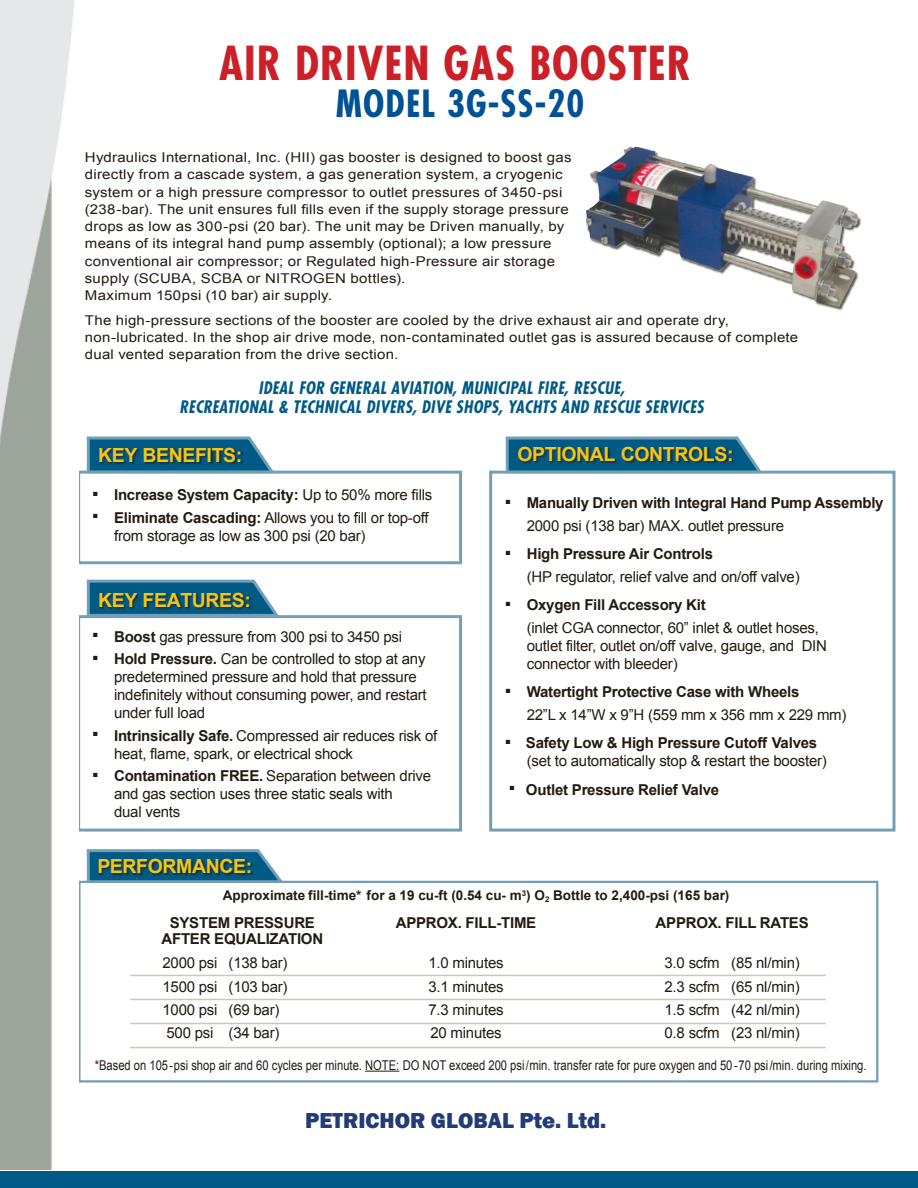
<style>
.page{position:relative;width:918px;height:1188px;background:#fff}
.page>*{position:absolute;margin:0;border:0;box-sizing:border-box;transform-origin:0 0}
.t1{font:700 condensed 45.6px "Futura";letter-spacing:.02em;color:#cb2027}
.t2{font:700 condensed 36.45px "Futura";letter-spacing:.03em;color:#005195}
.t3{font:800 22.2px "Franklin Gothic";color:#233b77}
.t4{font:700 19.5px "Arial";letter-spacing:-.02em;color:#f2c517}
.t5{font:italic 700 condensed 16.8px/19.5px "Futura";letter-spacing:.02em;color:#005a86;text-align:center}
.Paragraph_Style_2{font:15px/18px "Arial";letter-spacing:-.015em;color:#241b10}
.Paragraph_Style_2-2{font:700 15px/22.5px "Arial";letter-spacing:-.015em;color:#241b10}
.Paragraph_Style_2-3{font:13.5px/17.2px "Arial";letter-spacing:.015em;color:#241b10;scale:1.11 1}
.Paragraph_Style_2-4{font:13.5px "Arial";letter-spacing:.015em;color:#241b10;scale:.83 1}
.Paragraph_Style_2-5{font:700 13.5px "Arial";color:#241b10}
.s1{font-weight:400}
.s2{font-weight:700}
</style>
<div class="page">
<svg style="left:85px;top:436px;width:193px;height:35px;background:#4082a3"></svg>
<svg style="left:86px;top:579px;width:192px;height:36px;background:#3a7ea0"></svg>
<svg style="left:504px;top:436px;width:262px;height:35px;background:#3b7fa0"></svg>
<svg style="left:85px;top:849px;width:202px;height:32px;background:#4283a4"></svg>
<div style="left:77px;top:471px;width:385px;height:93px;border:3px solid #739fb6"></div>
<div style="left:77px;top:615px;width:385px;height:217px;border:3px solid #739fb6"></div>
<div style="left:489px;top:471px;width:406px;height:361px;border:3px solid #739fb6"></div>
<div style="left:78px;top:881px;width:800px;height:202px;border:2px solid #739fb6"></div>
<img style="left:586px;top:146px;width:276px;height:161px">
<div style="left:99px;top:593px;width:154px;height:17px;background:#241b10;opacity:.75"></div>
<div style="left:0;top:1171px;width:918px;height:17px;background:#005a86"></div>
<div style="left:518px;top:446px;width:217px;height:18px;background:#241b10;opacity:.75"></div>
<hr style="left:365px;top:1071px;width:34px;height:1px;background:#241b10">
<div style="left:98px;top:859px;width:156px;height:17px;background:#241b10;opacity:.75"></div>
<div style="left:99px;top:448px;width:145px;height:17px;background:#241b10;opacity:.75"></div>
<hr style="left:130px;top:975px;width:696px;height:1px;background:#b1a27a">
<hr style="left:130px;top:999px;width:696px;height:1px;background:#b1a27a">
<hr style="left:130px;top:1023px;width:696px;height:1px;background:#b1a27a">
<hr style="left:130px;top:1047px;width:696px;height:1px;background:#b1a27a">
<img style="left:0;top:0;width:79px;height:1169px">
<h1 class="t1" style="left:219px;top:34px;width:473px">AIR DRIVEN GAS BOOSTER</h1>
<h2 class="t2" style="left:336px;top:80px;width:250px">MODEL 3G-SS-20</h2>
<p class="Paragraph_Style_2-3" style="left:85px;top:149px;width:440px">Hydraulics International, Inc. (HII) gas booster is designed to boost gas directly from a cascade system, a gas generation system, a cryogenic system or a high pressure compressor to outlet pressures of 3450-psi (238-bar). The unit ensures full fills even if the supply storage pressure drops as low as 300-psi (20 bar). The unit may be Driven manually, by means of its integral hand pump assembly (optional); a low pressure conventional air compressor; or Regulated high-Pressure air storage supply (SCUBA, SCBA or NITROGEN bottles).</p>
<p class="Paragraph_Style_2-3" style="left:85px;top:287px;width:224px">Maximum 150psi (10 bar) air supply.</p>
<p class="Paragraph_Style_2-3" style="left:85px;top:312px;width:582px">The high-pressure sections of the booster are cooled by the drive exhaust air and operate dry,</p>
<p class="Paragraph_Style_2-3" style="left:85px;top:329px;width:644px">non-lubricated. In the shop air drive mode, non-contaminated outlet gas is assured because of complete dual vented separation from the drive section.</p>
<p class="t5" style="left:179px;top:378px;width:526px">IDEAL FOR GENERAL AVIATION, MUNICIPAL FIRE, RESCUE,<br>RECREATIONAL &amp; TECHNICAL DIVERS, DIVE SHOPS, YACHTS AND RESCUE SERVICES</p>
<p class="t4" style="left:98px;top:443px;width:146px">KEY BENEFITS:</p>
<p class="Paragraph_Style_2-2" style="left:93px;top:484px;width:341px">■ Increase System Capacity: <span class="s1">Up to 50% more fills</span></p>
<p class="Paragraph_Style_2" style="left:114px;top:509px;width:316px;text-indent:-21px">■ <span class="s2">Eliminate Cascading:</span> Allows you to fill or top-off from storage as low as 300 psi (20 bar)</p>
<p class="t4" style="left:98px;top:587px;width:154px">KEY FEATURES:</p>
<p class="Paragraph_Style_2" style="left:93px;top:628px;width:311px">■ <span class="s2">Boost</span> gas pressure from 300 psi to 3450 psi</p>
<p class="Paragraph_Style_2" style="left:114px;top:650px;width:314px;text-indent:-21px">■ <span class="s2">Hold Pressure.</span> Can be controlled to stop at any predetermined pressure and hold that pressure indefinitely without consuming power, and restart under full load</p>
<p class="Paragraph_Style_2" style="left:114px;top:727px;width:325px;text-indent:-21px">■ <span class="s2">Intrinsically Safe.</span> Compressed air reduces risk of heat, flame, spark, or electrical shock</p>
<p class="Paragraph_Style_2" style="left:114px;top:767px;width:319px;text-indent:-21px">■ <span class="s2">Contamination FREE.</span> Separation between drive and gas section uses three static seals with</p>
<p class="Paragraph_Style_2" style="left:114px;top:803px;width:68px">dual vents</p>
<p class="t4" style="left:97px;top:854px;width:156px">PERFORMANCE:</p>
<p class="t4" style="left:518px;top:441px;width:218px">OPTIONAL CONTROLS:</p>
<p class="Paragraph_Style_2-2" style="left:527px;top:492px;width:358px;text-indent:-21px">■ Manually Driven with Integral Hand Pump Assembly<br><span class="s1">2000 psi (138 bar) MAX. outlet pressure</span></p>
<p class="Paragraph_Style_2" style="left:527px;top:543px;width:275px;line-height:22.5px;text-indent:-21px">■ <span class="s2">High Pressure Air Controls<br></span>(HP regulator, relief valve and on/off valve)</p>
<p class="Paragraph_Style_2" style="left:527px;top:594px;width:294px;line-height:22.5px;text-indent:-21px">■ <span class="s2">Oxygen Fill Accessory Kit<br></span>(inlet CGA connector, 60” inlet &amp; outlet hoses,</p>
<p class="Paragraph_Style_2" style="left:527px;top:637px;width:302px">outlet filter, outlet on/off valve, gauge, and DIN connector with bleeder)</p>
<p class="Paragraph_Style_2-2" style="left:506px;top:681px;width:295px">■ Watertight Protective Case with Wheels</p>
<p class="Paragraph_Style_2" style="left:527px;top:706px;width:321px">22”L x 14”W x 9”H (559 mm x 356 mm x 229 mm)</p>
<p class="Paragraph_Style_2" style="left:527px;top:734px;width:302px;text-indent:-21px">■ <span class="s2">Safety Low &amp; High Pressure Cutoff Valves </span>(set to automatically stop &amp; restart the booster)</p>
<p class="Paragraph_Style_2-2" style="left:510px;top:779px;width:211px">■ Outlet Pressure Relief Valve</p>
<p class="Paragraph_Style_2-5" style="left:223px;top:887px;width:508px">Approximate fill-time* for a 19 cu-ft (0.54 cu- m<sup>3</sup>) O<sub>2</sub> Bottle to 2,400-psi (165 bar)</p>
<p class="Paragraph_Style_2-2" style="left:161px;top:915px;width:163px;line-height:16.5px;text-align:center">SYSTEM PRESSURE<br>AFTER EQUALIZATION</p>
<p class="Paragraph_Style_2-2" style="left:396px;top:912px;width:142px">APPROX. FILL-TIME</p>
<p class="Paragraph_Style_2-2" style="left:656px;top:912px;width:155px">APPROX. FILL RATES</p>
<p class="Paragraph_Style_2" style="left:162px;top:954px;width:57px">2000 psi</p>
<p class="Paragraph_Style_2" style="left:229px;top:954px;width:61px">(138 bar)</p>
<p class="Paragraph_Style_2" style="left:428px;top:954px;width:77px">1.0 minutes</p>
<p class="Paragraph_Style_2" style="left:665px;top:954px;width:137px">3.0 scfm (85 nl/min)</p>
<p class="Paragraph_Style_2" style="left:162px;top:978px;width:57px">1500 psi</p>
<p class="Paragraph_Style_2" style="left:229px;top:978px;width:61px">(103 bar)</p>
<p class="Paragraph_Style_2" style="left:428px;top:978px;width:77px">3.1 minutes</p>
<p class="Paragraph_Style_2" style="left:665px;top:978px;width:137px">2.3 scfm (65 nl/min)</p>
<p class="Paragraph_Style_2" style="left:162px;top:1001px;width:57px">1000 psi</p>
<p class="Paragraph_Style_2" style="left:229px;top:1001px;width:52px">(69 bar)</p>
<p class="Paragraph_Style_2" style="left:428px;top:1001px;width:77px">7.3 minutes</p>
<p class="Paragraph_Style_2" style="left:665px;top:1001px;width:137px">1.5 scfm (42 nl/min)</p>
<p class="Paragraph_Style_2" style="left:167px;top:1024px;width:49px">500 psi</p>
<p class="Paragraph_Style_2" style="left:229px;top:1024px;width:52px">(34 bar)</p>
<p class="Paragraph_Style_2" style="left:430px;top:1024px;width:73px">20 minutes</p>
<p class="Paragraph_Style_2" style="left:665px;top:1024px;width:137px">0.8 scfm (23 nl/min)</p>
<p class="Paragraph_Style_2-4" style="left:95px;top:1056px;width:932px">*Based on 105-psi shop air and 60 cycles per minute. NOTE: DO NOT exceed 200 psi/min. transfer rate for pure oxygen and 50 -70 psi/min. during mixing.</p>
<h3 class="t3" style="left:305px;top:1108px;width:303px">PETRICHOR GLOBAL Pte. Ltd.</h3>
</div>
